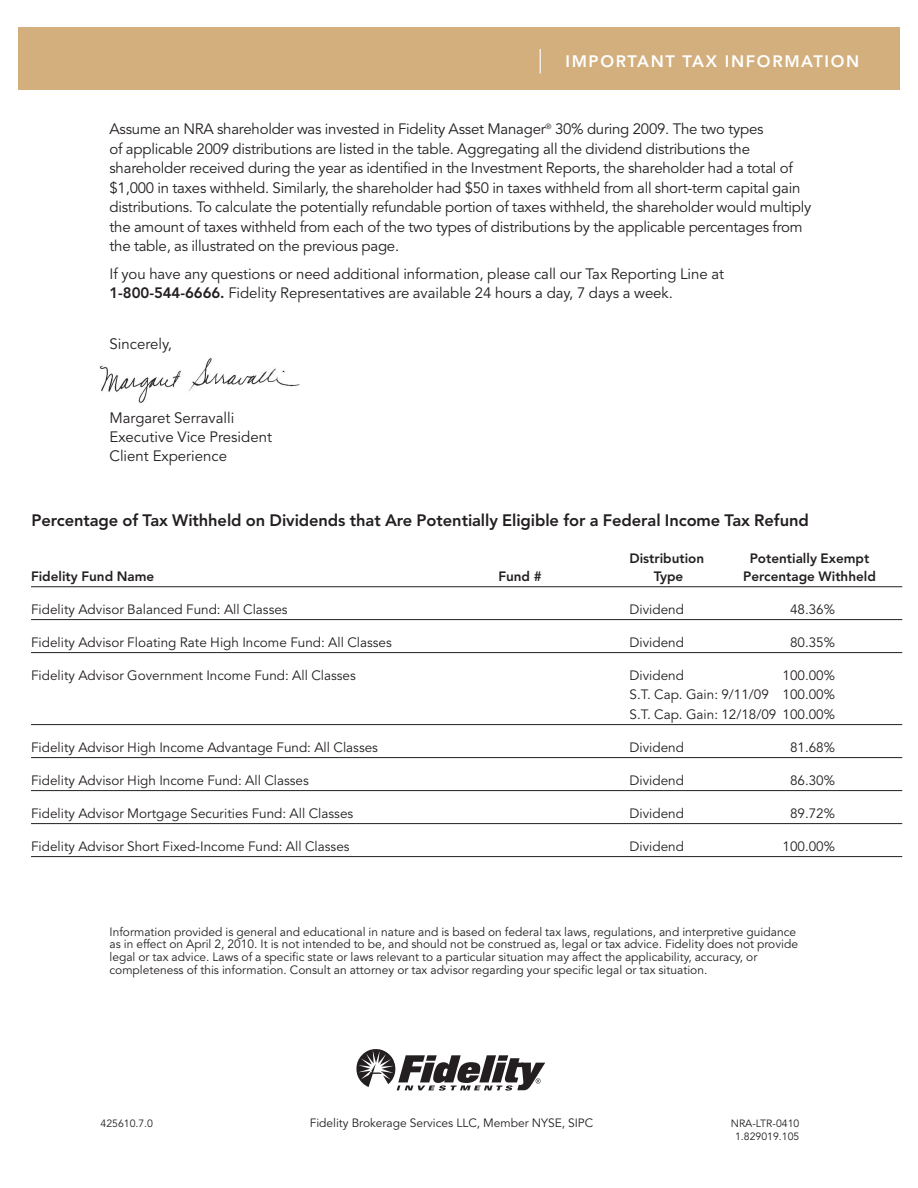
<style>
.page{position:relative;width:918px;height:1188px;background:#fff}
.page>*{position:absolute;margin:0;border:0;box-sizing:border-box;transform-origin:0 0}
.t1{font:800 16.5px "Avenir";letter-spacing:-.005em;color:#231f20}
.t2{font:800 16.5px "Avenir";letter-spacing:.1em;color:#fff}
.t3{font:15px/19.5px "Avenir";letter-spacing:-.015em;color:#231f20}
.t4{font:13.5px/19.5px "Avenir";color:#231f20;text-align:justify}
.t5{font:800 13.5px "Avenir";color:#231f20}
.t6{font:12px/12.8px "Avenir";color:#231f20}
.t7{font:10.5px/12.8px "Avenir";color:#231f20;text-align:center}
.s1{font-weight:800}
</style>
<div class="page">
<div style="left:18px;top:27px;width:882px;height:63px;background:#d2af7d"></div>
<svg style="left:540px;top:49px;width:1px;height:24px"></svg>
<svg style="left:356px;top:1049px;width:189px;height:42px"></svg>
<hr style="left:31px;top:586px;width:871px;height:1px;background:#231f20">
<hr style="left:31px;top:619px;width:871px;height:1px;background:#231f20">
<hr style="left:31px;top:652px;width:871px;height:1px;background:#231f20">
<hr style="left:31px;top:724px;width:871px;height:1px;background:#231f20">
<hr style="left:31px;top:757px;width:871px;height:1px;background:#231f20">
<hr style="left:31px;top:790px;width:871px;height:1px;background:#231f20">
<hr style="left:31px;top:823px;width:871px;height:1px;background:#231f20">
<hr style="left:31px;top:856px;width:871px;height:1px;background:#231f20">
<img style="left:99px;top:358px;width:201px;height:45px">
<p class="t2" style="left:565px;top:54px;width:295px">IMPORTANT TAX INFORMATION</p>
<p class="t3" style="left:109px;top:121px;width:704px">Assume an NRA shareholder was invested in Fidelity Asset Manager<sup>®</sup> 30% during 2009. The two types<br>of applicable 2009 distributions are listed in the table. Aggregating all the dividend distributions the shareholder received during the year as identified in the Investment Reports, the shareholder had a total of $1,000 in taxes withheld. Similarly, the shareholder had $50 in taxes withheld from all short-term capital gain distributions. To calculate the potentially refundable portion of taxes withheld, the shareholder would multiply the amount of taxes withheld from each of the two types of distributions by the applicable percentages from the table, as illustrated on the previous page.</p>
<p class="t3" style="left:109px;top:266px;width:616px;line-height:18.8px">If you have any questions or need additional information, please call our Tax Reporting Line at<br><span class="s1">1-800-544-6666.</span> Fidelity Representatives are available 24 hours a day, 7 days a week.</p>
<p class="t3" style="left:109px;top:335px;width:64px">Sincerely,</p>
<p class="t3" style="left:109px;top:410px;width:164px;line-height:18.8px">Margaret Serravalli<br>Executive Vice President<br>Client Experience</p>
<p class="t1" style="left:31px;top:513px;width:779px">Percentage of Tax Withheld on Dividends that Are Potentially Eligible for a Federal Income Tax Refund</p>
<p class="t5" style="left:630px;top:552px;width:76px">Distribution</p>
<p class="t5" style="left:750px;top:552px;width:121px">Potentially Exempt</p>
<p class="t5" style="left:31px;top:570px;width:125px">Fidelity Fund Name</p>
<p class="t5" style="left:498px;top:570px;width:45px">Fund #</p>
<p class="t5" style="left:654px;top:570px;width:31px">Type</p>
<p class="t5" style="left:743px;top:570px;width:134px">Percentage Withheld</p>
<p class="t4" style="left:31px;top:600px;width:258px">Fidelity Advisor Balanced Fund: All Classes</p>
<p class="t4" style="left:630px;top:600px;width:56px">Dividend</p>
<p class="t4" style="left:790px;top:600px;width:47px">48.36%</p>
<p class="t4" style="left:31px;top:633px;width:362px">Fidelity Advisor Floating Rate High Income Fund: All Classes</p>
<p class="t4" style="left:630px;top:633px;width:56px">Dividend</p>
<p class="t4" style="left:790px;top:633px;width:47px">80.35%</p>
<p class="t4" style="left:31px;top:666px;width:326px">Fidelity Advisor Government Income Fund: All Classes</p>
<p class="t4" style="left:630px;top:666px;width:56px">Dividend</p>
<p class="t4" style="left:630px;top:666px;width:207px;text-indent:153px">100.00% S.T. Cap. Gain: 9/11/09 100.00% S.T. Cap. Gain: 12/18/09 100.00%</p>
<p class="t4" style="left:31px;top:738px;width:348px">Fidelity Advisor High Income Advantage Fund: All Classes</p>
<p class="t4" style="left:630px;top:738px;width:56px">Dividend</p>
<p class="t4" style="left:790px;top:738px;width:47px">81.68%</p>
<p class="t4" style="left:31px;top:771px;width:279px">Fidelity Advisor High Income Fund: All Classes</p>
<p class="t4" style="left:630px;top:771px;width:56px">Dividend</p>
<p class="t4" style="left:790px;top:771px;width:47px">86.30%</p>
<p class="t4" style="left:31px;top:804px;width:324px">Fidelity Advisor Mortgage Securities Fund: All Classes</p>
<p class="t4" style="left:630px;top:804px;width:56px">Dividend</p>
<p class="t4" style="left:790px;top:804px;width:47px">89.72%</p>
<p class="t4" style="left:31px;top:837px;width:320px">Fidelity Advisor Short Fixed-Income Fund: All Classes</p>
<p class="t4" style="left:630px;top:837px;width:56px">Dividend</p>
<p class="t4" style="left:783px;top:837px;width:54px">100.00%</p>
<p class="t6" style="left:109px;top:926px;width:690px">Information provided is general and educational in nature and is based on federal tax laws, regulations, and interpretive guidance as in effect on April 2, 2010. It is not intended to be, and should not be construed as, legal or tax advice. Fidelity does not provide legal or tax advice. Laws of a specific state or laws relevant to a particular situation may affect the applicability, accuracy, or completeness of this information. Consult an attorney or tax advisor regarding your specific legal or tax situation.</p>
<p class="t7" style="left:100px;top:1118px;width:54px">425610.7.0</p>
<p class="t6" style="left:310px;top:1118px;width:285px">Fidelity Brokerage Services LLC, Member NYSE, SIPC</p>
<p class="t7" style="left:731px;top:1118px;width:70px">NRA-LTR-0410<br>1.829019.105</p>
</div>
